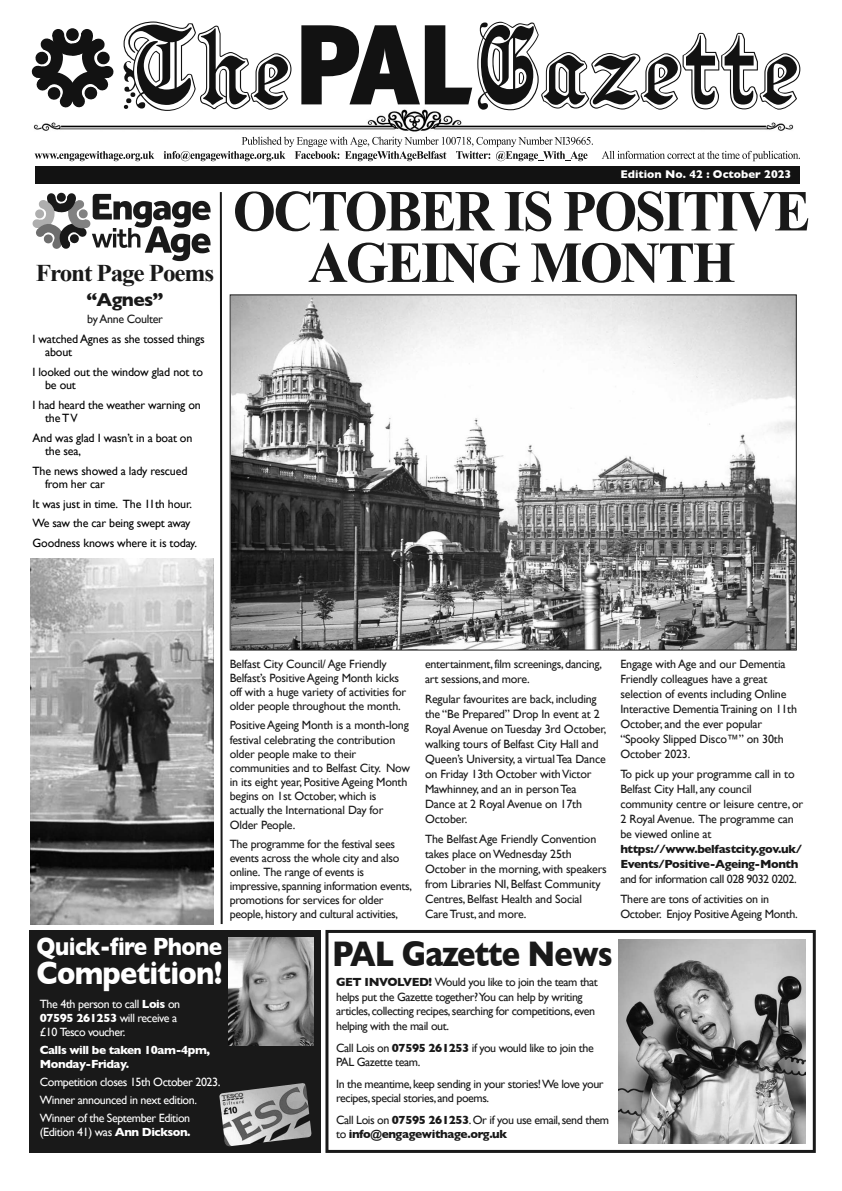
<style>
.page{position:relative;width:842px;height:1191px;background:#fff}
.page>*{position:absolute;margin:0;border:0;box-sizing:border-box;transform-origin:0 0}
.t1{font:700 58px "Times New Roman";letter-spacing:-.04em;color:#191919;scale:.95 1}
.t2{font:700 36.3px "Gill Sans";letter-spacing:-.03em;color:#191919;scale:.85 1}
.t3{font:700 32.7px "Gill Sans";letter-spacing:-.025em;color:#fff;scale:.88 1}
.t4{font:700 25.4px "Gill Sans";letter-spacing:-.025em;color:#fff;scale:.88 1}
.t5{font:700 24px "Times New Roman";letter-spacing:-.045em;color:#191919;scale:1.05 1}
.t6{font:700 19px "Gill Sans";letter-spacing:-.03em;color:#191919}
.t7{font:12px/15px "Gill Sans";letter-spacing:-.015em;color:#191919}
.t8{font:12px/14.6px "Gill Sans";letter-spacing:-.035em;color:#191919}
.t9{font:12px/13.5px "Gill Sans";letter-spacing:-.015em;color:#000}
.t10{font:12px/14px "Gill Sans";letter-spacing:-.035em;color:#fff}
.t11{font:700 12px/14px "Gill Sans";letter-spacing:-.035em;color:#fff}
.t12{font:700 11.4px "Gill Sans";color:#fff}
.s1{font-weight:700}
.s2{font-size:13px}
</style>
<div class="page">
<div style="left:325px;top:930px;width:491px;height:222px;border:3px solid #191919"></div>
<img style="left:33px;top:110px;width:761px;height:27px">
<svg style="left:52px;top:29px;width:12px;height:12px"></svg>
<svg style="left:81px;top:29px;width:12px;height:12px"></svg>
<svg style="left:66px;top:28px;width:13px;height:13px"></svg>
<svg style="left:32px;top:31px;width:82px;height:77px"></svg>
<svg style="left:124px;top:22px;width:167px;height:89px"></svg>
<svg style="left:301px;top:22px;width:499px;height:88px"></svg>
<div style="left:35px;top:166px;width:764px;height:17px;background:#121212"></div>
<svg style="left:35px;top:151px;width:119px;height:10px"></svg>
<svg style="left:164px;top:137px;width:429px;height:24px"></svg>
<svg style="left:602px;top:151px;width:198px;height:10px"></svg>
<svg style="left:33px;top:194px;width:178px;height:67px"></svg>
<svg style="left:219px;top:192px;width:4px;height:732px"></svg>
<div style="left:29px;top:930px;width:292px;height:222px;background:#191919"></div>
<img style="left:229px;top:937px;width:85px;height:108px">
<img style="left:219px;top:1083px;width:93px;height:63px">
<img style="left:619px;top:939px;width:186px;height:204px">
<img style="left:232px;top:296px;width:563px;height:352px">
<img style="left:30px;top:558px;width:183px;height:366px">
<p class="t5" style="left:36px;top:259px;width:171px">Front Page Poems</p>
<p class="t6" style="left:87px;top:289px;width:78px">“Agnes”</p>
<p class="t7" style="left:87px;top:312px;width:77px">by Anne Coulter</p>
<p class="t9" style="left:45px;top:332px;width:161px;text-indent:-13px">I watched Agnes as she tossed things about</p>
<p class="t9" style="left:45px;top:365px;width:159px;text-indent:-13px">I looked out the window glad not to be out</p>
<p class="t9" style="left:45px;top:398px;width:157px;text-indent:-13px">I had heard the weather warning on the T V</p>
<p class="t9" style="left:45px;top:431px;width:149px;text-indent:-13px">And was glad I wasn’t in a boat on the sea,</p>
<p class="t9" style="left:45px;top:464px;width:144px;text-indent:-13px">The news showed a lady rescued from her car</p>
<p class="t9" style="left:33px;top:497px;width:161px">It was just in time. The 11th hour.</p>
<p class="t9" style="left:33px;top:516px;width:159px">We saw the car being swept away</p>
<p class="t9" style="left:33px;top:536px;width:166px">Goodness knows where it is today.</p>
<p class="t12" style="left:620px;top:167px;width:172px">Edition No. 42 : October 2023</p>
<p class="t1" style="left:233px;top:179px;width:610px">OCTOBER IS POSITIVE</p>
<p class="t1" style="left:308px;top:230px;width:451px">AGEING MONTH</p>
<p class="t4" style="left:37px;top:931px;width:213px">Quick-fire Phone</p>
<p class="t3" style="left:36px;top:954px;width:213px">Competition!</p>
<p class="t10" style="left:40px;top:996px;width:142px">The 4th person to call <span class="s1">Lois</span> on<br><span class="s1">07595 261253</span> will receive a £10 Tesco voucher.</p>
<p class="t11" style="left:40px;top:1042px;width:172px">Calls will be taken 10am-4pm,<br>Monday-Friday.</p>
<p class="t10" style="left:40px;top:1074px;width:182px">Competition closes 15th October 2023<span class="s2">.</span></p>
<p class="t10" style="left:40px;top:1092px;width:159px">Winner announced in next edition.</p>
<p class="t10" style="left:40px;top:1110px;width:152px">Winner of the September Edition (Edition 41) was <span class="s1">Ann Dickson.</span></p>
<p class="t7" style="left:230px;top:656px;width:178px;line-height:14.1px">Belfast City Council/ Age Friendly Belfast’s Positive Ageing Month kicks off with a huge variety of activities for older people throughout the month.</p>
<p class="t7" style="left:230px;top:718px;width:182px;line-height:14.1px">Positive Ageing Month is a month-long festival celebrating the contribution older people make to their communities and to Belfast City. Now in its eight year, Positive Ageing Month begins on 1st October, which is actually the International Day for<br>Older People.</p>
<p class="t7" style="left:230px;top:836px;width:184px;line-height:14.1px">The programme for the festival sees events across the whole city and also online. The range of events is impressive, spanning information events, promotions for services for older people, history and cultural activities,</p>
<p class="t7" style="left:425px;top:656px;width:179px">entertainment, film screenings, dancing, art sessions, and more.</p>
<p class="t7" style="left:425px;top:691px;width:183px">Regular favourites are back, including the “Be Prepared” Drop In event at 2<br>Royal Avenue on Tuesday 3rd October, walking tours of Belfast City Hall and<br>Queen’s University, a virtual Tea Dance on Friday 13th October with Victor<br>Mawhinney, and an in person Tea<br>Dance at 2 Royal Avenue on 17th<br>October.</p>
<p class="t7" style="left:425px;top:831px;width:183px">The Belfast Age Friendly Convention takes place on Wednesday 25th October in the morning, with speakers from Libraries NI, Belfast Community Centres, Belfast Health and Social Care Trust, and more.</p>
<p class="t2" style="left:332px;top:932px;width:332px">PAL Gazette News</p>
<p class="t8" style="left:336px;top:974px;width:263px"><span class="s1">GET INVOLVED!</span> Would you like to join the team that helps put the Gazette together? You can help by writing articles, collecting recipes, searching for competitions, even helping with the mail out.</p>
<p class="t8" style="left:336px;top:1040px;width:259px">Call Lois on <span class="s1">07595 261253</span> if you would like to join the<br>PAL Gazette team.</p>
<p class="t8" style="left:336px;top:1076px;width:269px">In the meantime, keep sending in your stories! We love your recipes, special stories, and poems.</p>
<p class="t8" style="left:336px;top:1112px;width:275px">Call Lois on <span class="s1">07595 261253</span>. Or if you use email, send them to <span class="s1">info@engagewithage.org.uk</span></p>
<p class="t7" style="left:620px;top:656px;width:178px">Engage with Age and our Dementia<br>Friendly colleagues have a great selection of events including Online<br>Interactive Dementia Training on 11th<br>October, and the ever popular “Spooky Slipped Disco™” on 30th<br>October 2023.</p>
<p class="t7" style="left:620px;top:766px;width:184px">To pick up your programme call in to Belfast City Hall, any council community centre or leisure centre, or 2 Royal Avenue. The programme can be viewed online at <span class="s1">https://www.belfastcity.gov.uk/ Events/Positive-Ageing-Month </span>and for information call 028 9032 0202.</p>
<p class="t7" style="left:620px;top:891px;width:179px">There are tons of activities on in<br>October. Enjoy Positive Ageing Month.</p>
</div>
